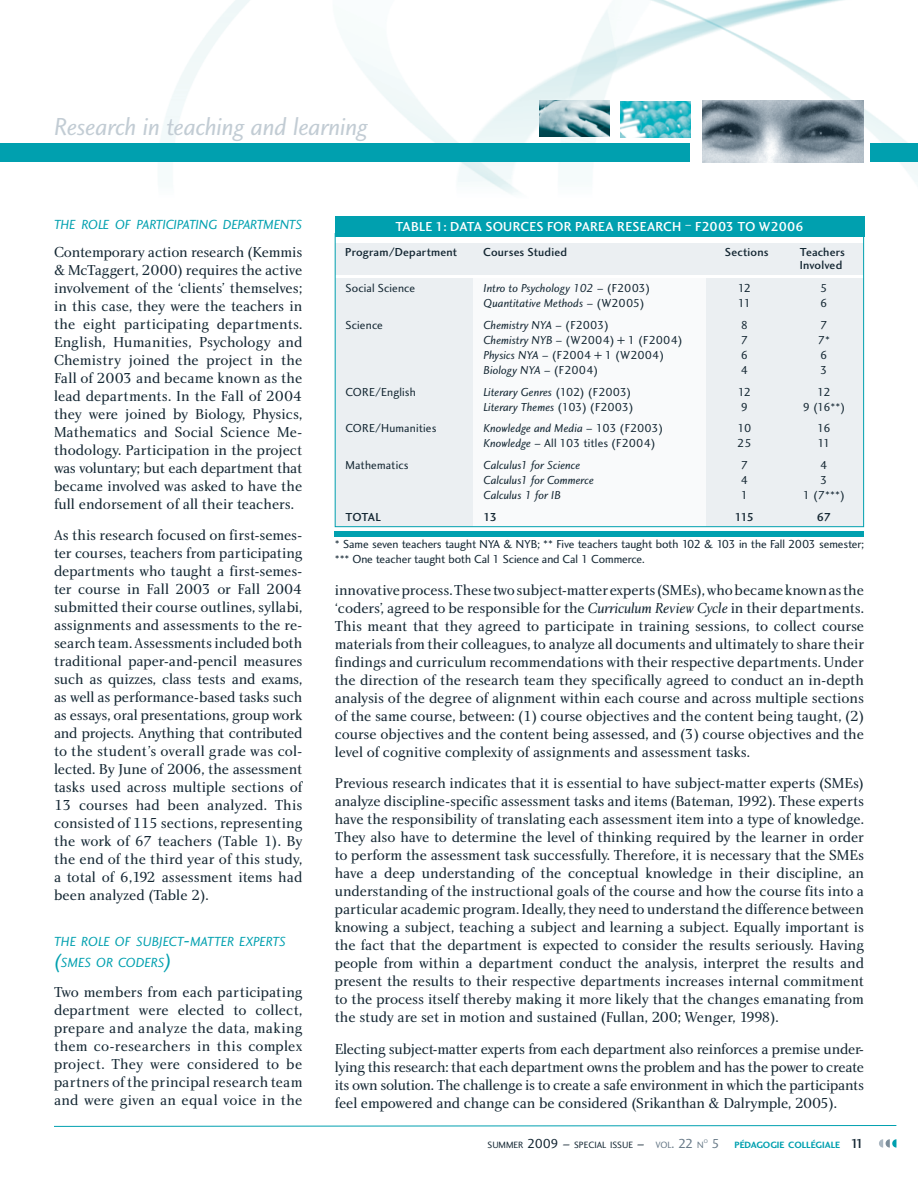
<style>
.page{position:relative;width:918px;height:1188px;background:#fff}
.page>*{position:absolute;margin:0;border:0;box-sizing:border-box;transform-origin:0 0}
.t1{font:25.5px "Charlotte Sans Book Italic Plain";letter-spacing:-.01em;color:#c2ccd4}
.t2{font:15px/18px "Charlotte Book Plain";letter-spacing:-.005em;color:#142733;text-align:justify}
.t3{font:13.65px/21px "Charlotte Sans Book Italic Plain";letter-spacing:-.02em;color:#00a0af}
.t4{font:13.65px "Charlotte Sans Book Italic Plain";letter-spacing:-.04em;color:#00a0af}
.t5{font:13.5px "Charlotte Sans Medium Plain";letter-spacing:.015em;color:#fff}
.t6{font:12px/15px "Charlotte Sans Book Plain";letter-spacing:-.005em;color:#142733}
.t7{font:12px "Charlotte Sans Book Italic Plain";color:#142733}
.t8{font:12px/13.5px "Charlotte Sans Medium Plain";letter-spacing:.01em;color:#142733}
.t9{font:12px "Charlotte Sans Book Plain";letter-spacing:.015em;color:#142733}
.t10{font:9.45px "Charlotte Sans Book Plain";color:#142733}
.t11{font:9.45px "Charlotte Sans Bold Plain";color:#00a0af}
.t12{font:5.55px "Charlotte Sans Book Plain";color:#687a88}
.s1{font-size:19.5px}
.s2{font-family:"Charlotte Sans Book Plain"}
.s3{font-family:"Charlotte Sans Book Italic Plain"}
.s4{font-family:"Charlotte Book Italic Plain"}
.s5{font-size:13.5px}
.s6{color:#687a88}
.s7{font-size:13.5px;color:#687a88}
.s8{font-family:"Charlotte Sans Book Plain";font-size:13.5px;color:#687a88}
.s9{font-family:"Charlotte Sans Medium Plain";font-size:13.5px;color:#142733}
</style>
<div class="page">
<svg style="left:879px;top:1139px;width:17px;height:9px"></svg>
<img style="left:0;top:0;width:918px;height:194px">
<img style="left:702px;top:101px;width:162px;height:61px">
<img style="left:620px;top:101px;width:70px;height:36px">
<img style="left:540px;top:101px;width:70px;height:36px">
<div style="left:871px;top:144px;width:47px;height:18px;background:#00a0af"></div>
<div style="left:0;top:144px;width:690px;height:18px;background:#00a0af"></div>
<svg style="left:54px;top:1125px;width:843px;height:2px;background:#7fced6"></svg>
<div style="left:470px;top:279px;width:393px;height:248px;background:#f9fafb"></div>
<div style="left:335px;top:279px;width:137px;height:248px;background:#ebeff2"></div>
<div style="left:707px;top:279px;width:157px;height:248px;background:#ebeff2"></div>
<div style="left:335px;top:243px;width:529px;height:32px;background:#ebeff2"></div>
<div style="left:335px;top:531px;width:529px;height:5px;background:#00a0af"></div>
<div style="left:335px;top:216px;width:529px;height:20px;background:#00a0af"></div>
<h1 class="t1" style="left:54px;top:116px;width:315px">Research in teaching and learning</h1>
<p class="t4" style="left:54px;top:219px;width:250px">THE ROLE OF PARTICIPATING DEPARTMENTS</p>
<p class="t2" style="left:54px;top:244px;width:250px">Contemporary action research (Kemmis &amp; McTaggert, 2000) requires the active involvement of the ‘clients’ themselves; in this case, they were the teachers in the eight participating departments.<br>English, Humanities, Psychology and Chemistry joined the project in the Fall of 2003 and became known as the lead departments. In the Fall of 2004 they were joined by Biology, Physics, Mathematics and Social Science Me&shy;thodology. Participation in the project was voluntary; but each department that became involved was asked to have the full endorsement of all their teachers.</p>
<p class="t2" style="left:54px;top:528px;width:250px">As this research focused on first-semes&shy;ter courses, teachers from participating departments who taught a first-semes&shy;ter course in Fall 2003 or Fall 2004 submitted their course outlines, syllabi, assignments and assessments to the re&shy;search team. Assessments included both traditional paper-and-pencil measures such as quizzes, class tests and exams, as well as performance-based tasks such as essays, oral presentations, group work and projects. Anything that contributed to the student’s overall grade was col&shy;lected. By June of 2006, the assessment tasks used across multiple sections of 13 courses had been analyzed. This consisted of 115 sections, representing the work of 67 teachers (Table 1). By the end of the third year of this study, a total of 6,192 assessment items had been analyzed (Table 2).</p>
<p class="t3" style="left:54px;top:932px;width:234px">THE ROLE OF SUBJECT<span class="s1">-</span>MATTER EXPERTS <span class="s1">(</span>SMES OR CODERS<span class="s1">)</span></p>
<p class="t2" style="left:54px;top:984px;width:250px">Two members from each participating department were elected to collect, prepare and analyze the data, making them co-researchers in this complex project. They were considered to be partners of the principal research team and were given an equal voice in the</p>
<p class="t5" style="left:396px;top:221px;width:410px">TABLE 1: DATA SOURCES FOR PAREA RESEARCH <sup>–</sup> F2003 TO W2006</p>
<p class="t8" style="left:345px;top:246px;width:114px">Program/Department</p>
<p class="t8" style="left:483px;top:246px;width:85px">Courses Studied</p>
<p class="t8" style="left:725px;top:246px;width:45px">Sections</p>
<p class="t8" style="left:800px;top:246px;width:47px">Teachers<br>Involved</p>
<p class="t9" style="left:345px;top:283px;width:71px">Social Science</p>
<p class="t7" style="left:483px;top:283px;width:168px">Intro to Psychology 102 <span class="s2">– (F2003)</span></p>
<p class="t6" style="left:738px;top:282px;width:15px">12</p>
<p class="t6" style="left:820px;top:282px;width:9px">5</p>
<p class="t7" style="left:483px;top:298px;width:163px">Quantitative Methods <span class="s2">– (W2005)</span></p>
<p class="t6" style="left:738px;top:297px;width:15px">11</p>
<p class="t6" style="left:820px;top:297px;width:9px">6</p>
<p class="t9" style="left:345px;top:320px;width:39px">Science</p>
<p class="t7" style="left:483px;top:320px;width:127px">Chemistry NYA <span class="s2">– (F2003)</span></p>
<p class="t6" style="left:741px;top:319px;width:9px">8</p>
<p class="t6" style="left:820px;top:319px;width:9px">7</p>
<p class="t6" style="left:483px;top:334px;width:201px"><span class="s3">Chemistry NYB</span> – (W2004) + 1 (F2004)</p>
<p class="t6" style="left:741px;top:334px;width:9px">7</p>
<p class="t6" style="left:818px;top:334px;width:14px">7*</p>
<p class="t6" style="left:483px;top:349px;width:182px"><span class="s3">Physics NYA</span> – (F2004 + 1 (W2004)</p>
<p class="t6" style="left:741px;top:349px;width:9px">6</p>
<p class="t6" style="left:820px;top:349px;width:9px">6</p>
<p class="t7" style="left:483px;top:365px;width:116px">Biology NYA <span class="s2">– (F2004)</span></p>
<p class="t6" style="left:741px;top:364px;width:9px">4</p>
<p class="t6" style="left:820px;top:364px;width:9px">3</p>
<p class="t6" style="left:345px;top:385px;width:72px">CORE/English</p>
<p class="t7" style="left:483px;top:387px;width:149px">Literary Genres <span class="s2">(102) (F2003)</span></p>
<p class="t6" style="left:738px;top:385px;width:15px">12</p>
<p class="t6" style="left:817px;top:385px;width:15px">12</p>
<p class="t7" style="left:483px;top:402px;width:152px">Literary Themes <span class="s2">(103) (F2003)</span></p>
<p class="t6" style="left:741px;top:400px;width:9px">9</p>
<p class="t6" style="left:803px;top:400px;width:44px">9 (16**)</p>
<p class="t6" style="left:345px;top:422px;width:93px">CORE/Humanities</p>
<p class="t7" style="left:483px;top:424px;width:181px">Knowledge and Media <span class="s2">– 103 (F2003)</span></p>
<p class="t6" style="left:738px;top:422px;width:15px">10</p>
<p class="t6" style="left:817px;top:422px;width:15px">16</p>
<p class="t9" style="left:483px;top:439px;width:174px"><span class="s3">Knowledge</span> – All 103 titles (F2004)</p>
<p class="t6" style="left:737px;top:437px;width:16px">25</p>
<p class="t6" style="left:817px;top:437px;width:15px">11</p>
<p class="t9" style="left:345px;top:460px;width:65px">Mathematics</p>
<p class="t7" style="left:483px;top:460px;width:98px">Calculus1 for Science</p>
<p class="t6" style="left:741px;top:459px;width:9px">7</p>
<p class="t6" style="left:820px;top:459px;width:9px">4</p>
<p class="t7" style="left:483px;top:475px;width:112px">Calculus1 for Commerce</p>
<p class="t6" style="left:741px;top:474px;width:9px">4</p>
<p class="t6" style="left:820px;top:474px;width:9px">3</p>
<p class="t7" style="left:483px;top:490px;width:79px">Calculus 1 for IB</p>
<p class="t6" style="left:741px;top:489px;width:9px">1</p>
<p class="t6" style="left:803px;top:489px;width:44px">1 (7***)</p>
<p class="t8" style="left:345px;top:511px;width:37px">TOTAL</p>
<p class="t8" style="left:483px;top:511px;width:15px">13</p>
<p class="t8" style="left:735px;top:511px;width:21px">115</p>
<p class="t8" style="left:817px;top:511px;width:16px">67</p>
<p class="t6" style="left:335px;top:537px;width:531px">* Same seven teachers taught NYA &amp; NYB; ** Five teachers taught both 102 &amp; 103 in the Fall 2003 semester; *** One teacher taught both Cal 1 Science and Cal 1 Commerce.</p>
<p class="t2" style="left:335px;top:582px;width:531px">innovative process. These two subject-matter experts (SMEs), who became known as the ‘coders’, agreed to be responsible for the <span class="s4">Curriculum Review Cycle</span> in their departments.<br>This meant that they agreed to participate in training sessions, to collect course materials from their colleagues, to analyze all documents and ultimately to share their findings and curriculum recommendations with their respective departments. Under the direction of the research team they specifically agreed to conduct an in-depth analysis of the degree of alignment within each course and across multiple sections of the same course, between: (1) course objectives and the content being taught, (2) course objectives and the content being assessed, and (3) course objectives and the level of cognitive complexity of assignments and assessment tasks.</p>
<p class="t2" style="left:335px;top:776px;width:531px">Previous research indicates that it is essential to have subject-matter experts (SMEs) analyze discipline-specific assessment tasks and items (Bateman, 1992). These experts have the responsibility of translating each assessment item into a type of knowledge.<br>They also have to determine the level of thinking required by the learner in order to perform the assessment task successfully. Therefore, it is necessary that the SMEs have a deep understanding of the conceptual knowledge in their discipline, an understanding of the instructional goals of the course and how the course fits into a particular academic program. Ideally, they need to understand the difference between knowing a subject, teaching a subject and learning a subject. Equally important is the fact that the department is expected to consider the results seriously. Having people from within a department conduct the analysis, interpret the results and present the results to their respective departments increases internal commitment to the process itself thereby making it more likely that the changes emanating from the study are set in motion and sustained (Fullan, 200; Wenger, 1998).</p>
<p class="t2" style="left:335px;top:1041px;width:531px">Electing subject-matter experts from each department also reinforces a premise under&shy;lying this research: that each department owns the problem and has the power to create its own solution. The challenge is to create a safe environment in which the participants feel empowered and change can be considered (Srikanthan &amp; Dalrymple, 2005).</p>
<p class="t10" style="left:488px;top:1141px;width:218px">SUMMER <span class="s5">2009 –</span> SPECIAL ISSUE <span class="s5">–</span> <span class="s6">VOL</span><span class="s7">. 22</span> <span class="s6">N</span></p>
<p class="t12" style="left:704px;top:1139px;width:6px">O</p>
<p class="t11" style="left:712px;top:1141px;width:154px"><span class="s8">5</span> PÉDAGOGIE COLLÉGIALE <span class="s9">11</span></p>
</div>
